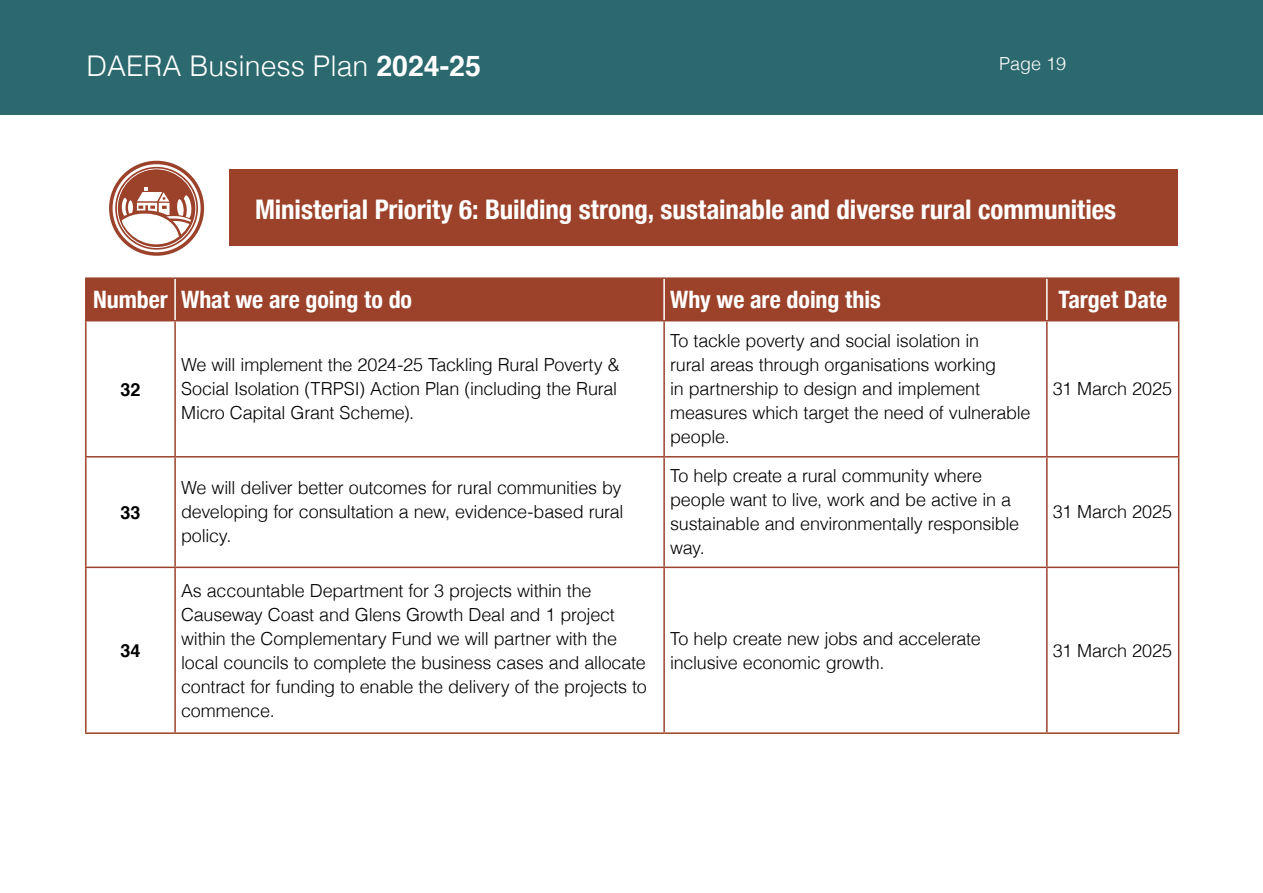
<style>
.page{position:relative;width:1263px;height:893px;background:#fff}
.page>*{position:absolute;margin:0;border:0;box-sizing:border-box;transform-origin:0 0}
.t1{font:300 28.5px "Helvetica";color:#fff}
._1_3_Body_Text{font:700 condensed 27px "Helvetica Neue";letter-spacing:-.005em;color:#fff}
._1_3_Body_Text-2{font:700 condensed 24px "Helvetica Neue";letter-spacing:-.005em;color:#fff}
._1_3_Body_Text-3{font:300 18px/24px "Helvetica";letter-spacing:-.015em;color:#000}
.t2{font:300 18px "Helvetica";color:#fff}
._1_3_Body_Text-4{font:700 18px "Helvetica";color:#000}
.s1{font-weight:700}
</style>
<div class="page">
<div style="left:0;top:0;width:1263px;height:115px;background:#2b696e"></div>
<div style="left:230px;top:169px;width:948px;height:77px;background:#9c422b"></div>
<div style="left:87px;top:279px;width:1091px;height:41px;background:#9c422b"></div>
<svg style="left:87px;top:321px;width:1091px;height:411px"></svg>
<hr style="left:85px;top:277px;width:90px;height:2px;background:#9c422b">
<hr style="left:85px;top:279px;width:2px;height:41px;background:#9c422b">
<hr style="left:175px;top:277px;width:489px;height:2px;background:#9c422b">
<hr style="left:664px;top:277px;width:383px;height:2px;background:#9c422b">
<hr style="left:1047px;top:277px;width:132px;height:2px;background:#9c422b">
<hr style="left:1178px;top:279px;width:1px;height:41px;background:#9c422b">
<hr style="left:85px;top:320px;width:90px;height:1px;background:#9c422b">
<hr style="left:85px;top:321px;width:2px;height:135px;background:#9c422b">
<hr style="left:175px;top:320px;width:489px;height:1px;background:#9c422b">
<hr style="left:174px;top:321px;width:2px;height:135px;background:#9c422b">
<hr style="left:664px;top:320px;width:383px;height:1px;background:#9c422b">
<hr style="left:663px;top:321px;width:2px;height:135px;background:#9c422b">
<hr style="left:1047px;top:320px;width:132px;height:1px;background:#9c422b">
<hr style="left:1046px;top:321px;width:1px;height:135px;background:#9c422b">
<hr style="left:1178px;top:321px;width:1px;height:135px;background:#9c422b">
<hr style="left:85px;top:456px;width:90px;height:2px;background:#9c422b">
<hr style="left:85px;top:458px;width:2px;height:109px;background:#9c422b">
<hr style="left:175px;top:456px;width:489px;height:2px;background:#9c422b">
<hr style="left:174px;top:458px;width:2px;height:109px;background:#9c422b">
<hr style="left:664px;top:456px;width:383px;height:2px;background:#9c422b">
<hr style="left:663px;top:458px;width:2px;height:109px;background:#9c422b">
<hr style="left:1047px;top:456px;width:132px;height:2px;background:#9c422b">
<hr style="left:1046px;top:458px;width:1px;height:109px;background:#9c422b">
<hr style="left:1178px;top:458px;width:1px;height:109px;background:#9c422b">
<hr style="left:85px;top:567px;width:90px;height:1px;background:#9c422b">
<hr style="left:85px;top:568px;width:2px;height:164px;background:#9c422b">
<hr style="left:175px;top:567px;width:489px;height:1px;background:#9c422b">
<hr style="left:174px;top:568px;width:2px;height:164px;background:#9c422b">
<hr style="left:664px;top:567px;width:383px;height:1px;background:#9c422b">
<hr style="left:663px;top:568px;width:2px;height:164px;background:#9c422b">
<hr style="left:1047px;top:567px;width:132px;height:1px;background:#9c422b">
<hr style="left:1046px;top:568px;width:1px;height:164px;background:#9c422b">
<hr style="left:1178px;top:568px;width:1px;height:164px;background:#9c422b">
<hr style="left:85px;top:732px;width:90px;height:2px;background:#9c422b">
<hr style="left:175px;top:732px;width:489px;height:2px;background:#9c422b">
<hr style="left:664px;top:732px;width:383px;height:2px;background:#9c422b">
<hr style="left:1047px;top:732px;width:132px;height:2px;background:#9c422b">
<hr style="left:174px;top:279px;width:2px;height:41px;background:#fff">
<hr style="left:663px;top:279px;width:2px;height:41px;background:#fff">
<hr style="left:1046px;top:279px;width:1px;height:41px;background:#fff">
<svg style="left:109px;top:161px;width:95px;height:95px"></svg>
<svg style="left:115px;top:167px;width:83px;height:83px"></svg>
<div style="left:113px;top:164px;width:88px;height:88px;border:3px solid #fff;border-radius:50%"></div>
<div style="left:119px;top:170px;width:75px;height:74px;background:#9c422b;border-radius:50%"></div>
<svg style="left:122px;top:188px;width:70px;height:56px"></svg>
<h1 class="t1" style="left:86px;top:42px;width:396px">DAERA Business Plan <span class="s1">2024-25</span></h1>
<p class="t2" style="left:999px;top:48px;width:69px">Page 19</p>
<p class="_1_3_Body_Text" style="left:255px;top:186px;width:863px">Ministerial Priority 6: Building strong, sustainable and diverse rural communities</p>
<p class="_1_3_Body_Text-2" style="left:93px;top:280px;width:76px">Number</p>
<p class="_1_3_Body_Text-2" style="left:181px;top:280px;width:233px">What we are going to do</p>
<p class="_1_3_Body_Text-2" style="left:670px;top:280px;width:212px">Why we are doing this</p>
<p class="_1_3_Body_Text-2" style="left:1058px;top:280px;width:110px">Target Date</p>
<p class="_1_3_Body_Text-4" style="left:120px;top:373px;width:22px">32</p>
<p class="_1_3_Body_Text-4" style="left:120px;top:496px;width:22px">33</p>
<p class="_1_3_Body_Text-4" style="left:120px;top:635px;width:22px">34</p>
<p class="_1_3_Body_Text-3" style="left:181px;top:352px;width:440px">We will implement the 2024-25 Tackling Rural Poverty &amp;<br>Social Isolation (TRPSI) Action Plan (including the Rural<br>Micro Capital Grant Scheme).</p>
<p class="_1_3_Body_Text-3" style="left:670px;top:328px;width:362px">To tackle poverty and social isolation in<br>rural areas through organisations working<br>in partnership to design and implement measures which target the need of vulnerable people.</p>
<p class="_1_3_Body_Text-3" style="left:181px;top:475px;width:444px;text-align:justify">We will deliver better outcomes for rural communities by developing for consultation a new, evidence-based rural policy.</p>
<p class="_1_3_Body_Text-3" style="left:670px;top:463px;width:351px">To help create a rural community where people want to live, work and be active in a sustainable and environmentally responsible way.</p>
<p class="_1_3_Body_Text-3" style="left:1053px;top:375px;width:121px">31 March 2025</p>
<p class="_1_3_Body_Text-3" style="left:1053px;top:499px;width:121px">31 March 2025</p>
<p class="_1_3_Body_Text-3" style="left:181px;top:577px;width:467px">As accountable Department for 3 projects within the Causeway Coast and Glens Growth Deal and 1 project within the Complementary Fund we will partner with the local councils to complete the business cases and allocate contract for funding to enable the delivery of the projects to commence.</p>
<p class="_1_3_Body_Text-3" style="left:670px;top:625px;width:312px">To help create new jobs and accelerate inclusive economic growth.</p>
<p class="_1_3_Body_Text-3" style="left:1053px;top:637px;width:121px">31 March 2025</p>
</div>
